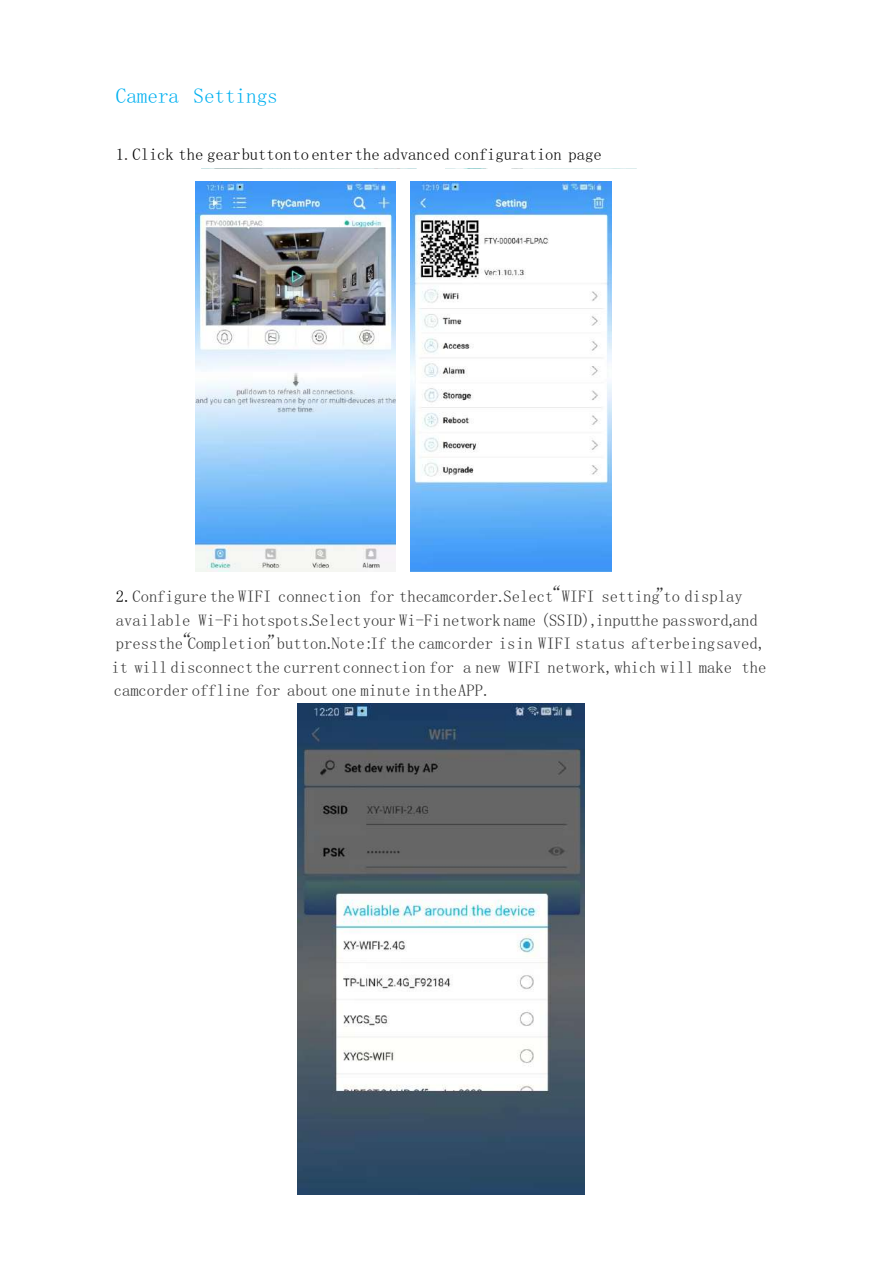
<style>
.page{position:relative;width:893px;height:1263px;background:#fff}
.page>*{position:absolute;margin:0;border:0;box-sizing:border-box;transform-origin:0 0}
.t1{font:21.15px "Sim Sun";color:#00b0f0}
.t2{font:16.65px/23.4px "Sim Sun";color:#333}
.t3{font:16.65px "Sim Sun";color:#000}
.s1{font-size:15.6px;color:#231916}
.s2{color:#000}
</style>
<div class="page">
<img style="left:202px;top:168px;width:214px;height:1px">
<img style="left:446px;top:168px;width:191px;height:1px">
<svg style="left:487px;top:168px;width:24px;height:1px"></svg>
<img style="left:410px;top:182px;width:201px;height:389px">
<img style="left:195px;top:182px;width:201px;height:389px">
<img style="left:297px;top:703px;width:288px;height:491px">
<p class="t1" style="left:116px;top:85px;width:163px">Camera Settings</p>
<p class="t3" style="left:116px;top:146px;width:487px">1<span class="s1">.</span>Click the gearbuttonto enterthe advanced configuration page</p>
<p class="t2" style="left:112px;top:585px;width:656px"><span class="s2">2.</span>Configure the WIFI connection for thecamcorder.Select“WIFI setting”to display available Wi-Fi hotspots.Selectyour Wi-Fi network name (SSID),inputthe password,and pressthe“Completion”button.Note:If the camcorder isin WIFI status afterbeingsaved, it will disconnectthe currentconnection for a new WIFI network,which will make the camcorder offline for about one minute intheAPP.</p>
</div>
